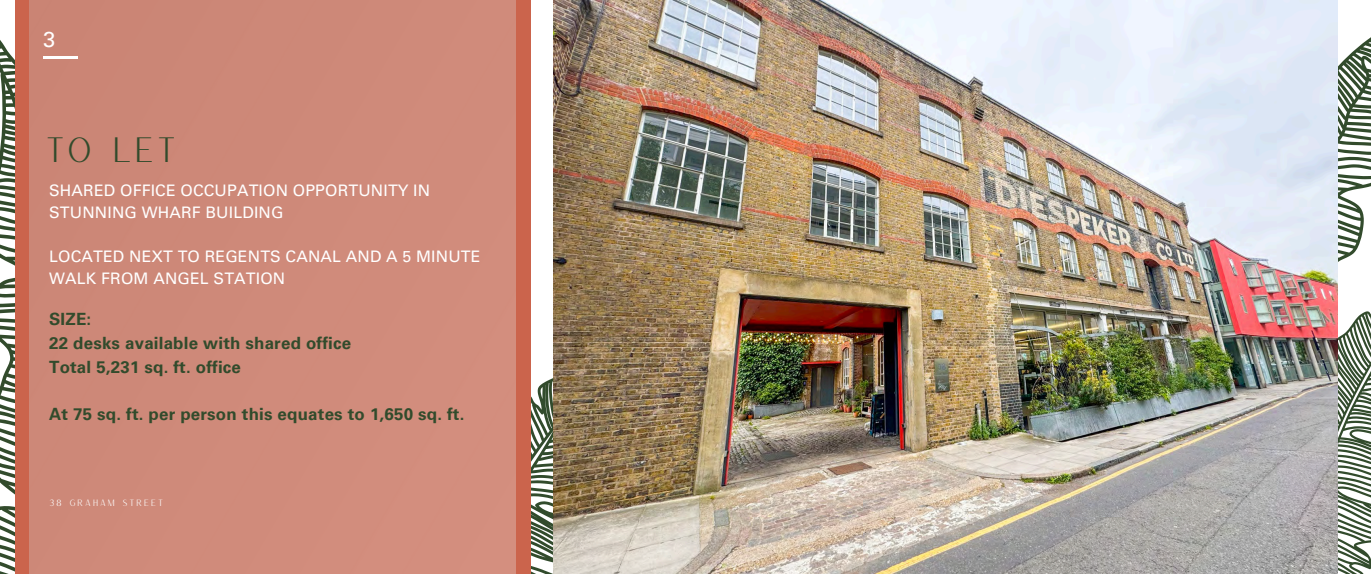
<style>
.page{position:relative;width:1371px;height:574px;background:#fff}
.page>*{position:absolute;margin:0;border:0;box-sizing:border-box;transform-origin:0 0}
.t1{font:34.35px "Versailles";color:#324b2c}
.t2{font:21.75px "Univers LT Pro 55 Roman";color:#fff}
.t3{font:700 16.95px/23.7px "Univers LT Pro 65";letter-spacing:.01em;color:#324b2c}
.t4{font:15.9px/21.9px "Univers LT Pro 55 Roman";letter-spacing:.01em;color:#fff}
.t5{font:9px "Versailles";letter-spacing:.15em;color:#fff}
</style>
<div class="page">
<svg style="left:0;top:0;width:554px;height:574px"></svg>
<svg style="left:1338px;top:37px;width:33px;height:537px"></svg>
<div style="left:15px;top:0;width:515px;height:573px;background:#cb644c"></div>
<div style="left:30px;top:0;width:485px;height:574px;background:#cf8a7a"></div>
<hr style="left:43px;top:56px;width:35px;height:3px;background:#fff">
<img style="left:554px;top:0;width:784px;height:574px">
<h3 class="t2" style="left:43px;top:32px;width:14px">3</h3>
<h2 class="t1" style="left:44px;top:128px;width:134px">TO LET</h2>
<p class="t4" style="left:49px;top:181px;width:383px">SHARED OFFICE OCCUPATION OPPORTUNITY IN<br>STUNNING WHARF BUILDING</p>
<p class="t4" style="left:49px;top:247px;width:433px">LOCATED NEXT TO REGENTS CANAL AND A 5 MINUTE<br>WALK FROM ANGEL STATION</p>
<h1 class="t3" style="left:49px;top:310px;width:304px">SIZE:<br>22 desks available with shared office<br>Total 5,231 sq. ft. office</h1>
<h3 class="t3" style="left:49px;top:404px;width:417px">At 75 sq. ft. per person this equates to 1,650 sq. ft.</h3>
<p class="t5" style="left:49px;top:497px;width:116px">38 GRAHAM STREET</p>
</div>
